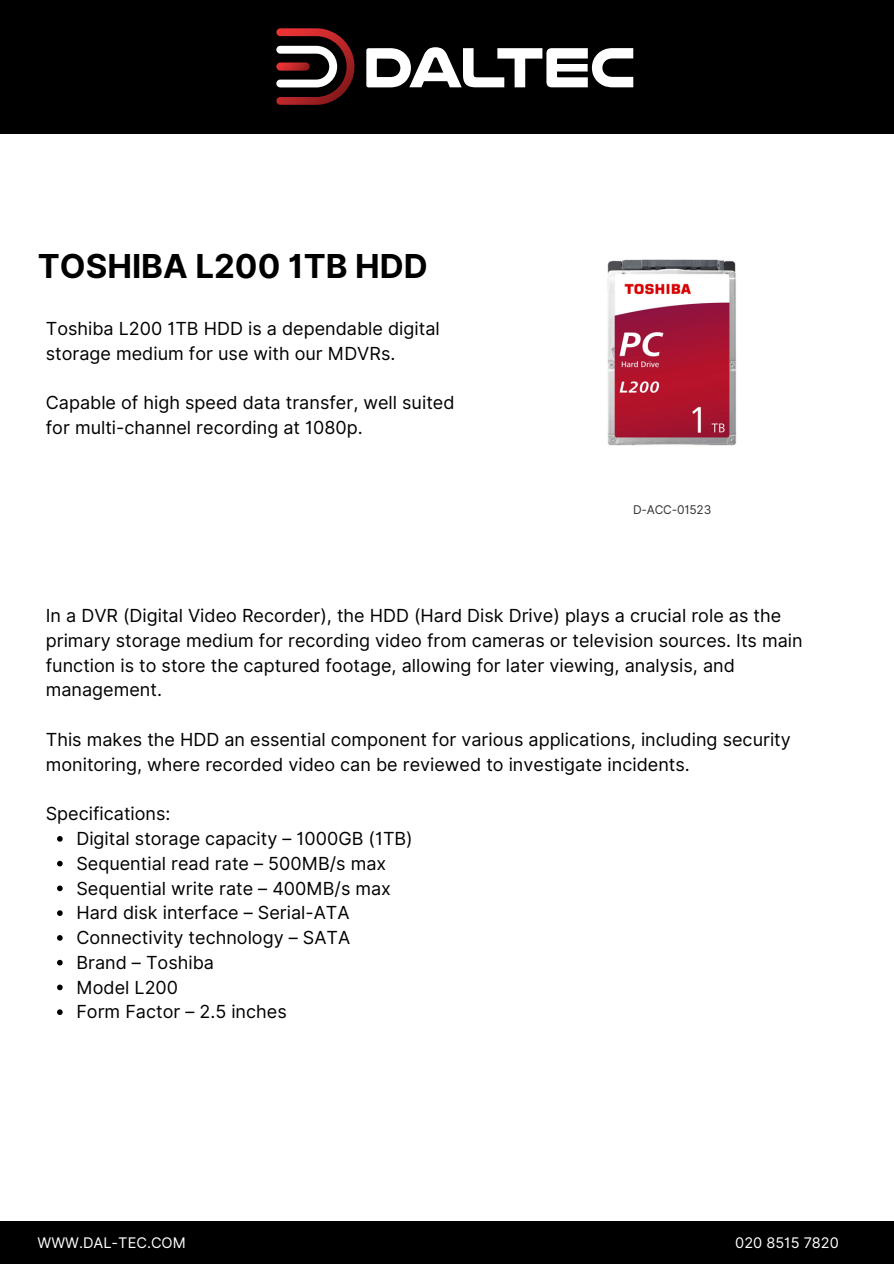
<style>
.page{position:relative;width:894px;height:1264px;background:#fff}
.page>*{position:absolute;margin:0;border:0;box-sizing:border-box;transform-origin:0 0}
.t1{font:700 33px "Inter";color:#000}
.t2{font:18px/24.8px "Inter";color:#000}
.t3{font:14.55px "Inter";color:#fff}
.t4{font:12px "Inter";letter-spacing:-.015em;color:#333}
</style>
<div class="page">
<div style="left:0;top:0;width:893px;height:133px;background:#000"></div>
<div style="left:0;top:1220px;width:893px;height:43px;background:#000"></div>
<svg style="left:366px;top:47px;width:267px;height:40px"></svg>
<svg style="left:276px;top:28px;width:78px;height:77px"></svg>
<svg style="left:276px;top:62px;width:33px;height:9px"></svg>
<img style="left:607px;top:259px;width:130px;height:187px">
<svg style="left:57px;top:836px;width:6px;height:5px"></svg>
<svg style="left:57px;top:860px;width:6px;height:6px"></svg>
<svg style="left:57px;top:885px;width:6px;height:6px"></svg>
<svg style="left:57px;top:910px;width:6px;height:6px"></svg>
<svg style="left:57px;top:935px;width:6px;height:5px"></svg>
<svg style="left:57px;top:959px;width:6px;height:6px"></svg>
<svg style="left:57px;top:984px;width:6px;height:6px"></svg>
<svg style="left:57px;top:1009px;width:6px;height:6px"></svg>
<h2 class="t1" style="left:38px;top:247px;width:391px">TOSHIBA L200 1TB HDD</h2>
<p class="t2" style="left:46px;top:316px;width:395px">Toshiba L200 1TB HDD is a dependable digital storage medium for use with our MDVRs.</p>
<p class="t2" style="left:46px;top:390px;width:410px">Capable of high speed data transfer, well suited for multi-channel recording at 1080p.</p>
<p class="t4" style="left:633px;top:502px;width:80px">D-ACC-01523</p>
<h2 class="t2" style="left:46px;top:603px;width:758px">In a DVR (Digital Video Recorder), the HDD (Hard Disk Drive) plays a crucial role as the primary storage medium for recording video from cameras or television sources. Its main function is to store the captured footage, allowing for later viewing, analysis, and management.</h2>
<h2 class="t2" style="left:46px;top:727px;width:746px">This makes the HDD an essential component for various applications, including security monitoring, where recorded video can be reviewed to investigate incidents.</h2>
<h2 class="t2" style="left:46px;top:801px;width:126px">Specifications:</h2>
<p class="t2" style="left:76px;top:826px;width:338px">Digital storage capacity – 1000GB (1TB)</p>
<p class="t2" style="left:76px;top:850px;width:311px">Sequential read rate – 500MB/s max</p>
<p class="t2" style="left:76px;top:875px;width:316px">Sequential write rate – 400MB/s max</p>
<p class="t2" style="left:76px;top:900px;width:275px">Hard disk interface – Serial-ATA</p>
<p class="t2" style="left:76px;top:925px;width:275px">Connectivity technology – SATA</p>
<p class="t2" style="left:76px;top:949px;width:139px">Brand – Toshiba</p>
<p class="t2" style="left:76px;top:974px;width:103px">Model L200</p>
<p class="t2" style="left:76px;top:999px;width:212px">Form Factor – 2.5 inches</p>
<h1 class="t3" style="left:37px;top:1233px;width:150px">WWW.DAL-TEC.COM</h1>
<h2 class="t3" style="left:735px;top:1233px;width:105px">020 8515 7820</h2>
</div>
